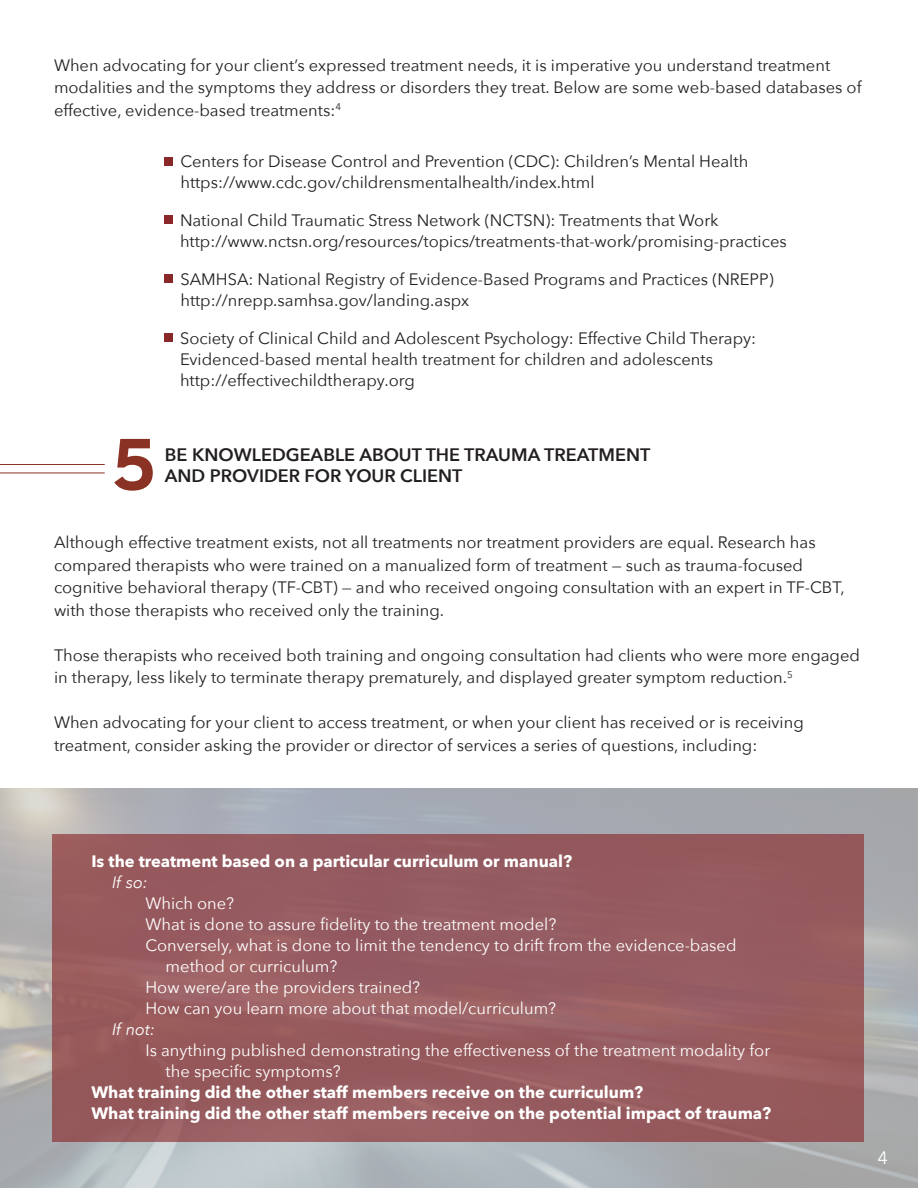
<style>
.page{position:relative;width:918px;height:1188px;background:#fff}
.page>*{position:absolute;margin:0;border:0;box-sizing:border-box;transform-origin:0 0}
.t1{font:700 75px "Clear Sans";color:#8a3223}
.t2{font:600 18px/21.6px "Avenir Next";color:#231f20}
.t3{font:18px "Avenir Next";color:#fff}
.t4{font:16.5px/22.5px "Avenir Next";color:#231f20}
.t5{font:16.5px "Avenir Next";color:#fff}
.t6{font:700 16.5px "Avenir Next";color:#fff}
.t7{font:italic 16.5px "Avenir Next";color:#fff}
</style>
<div class="page">
<div style="left:164px;top:157px;width:9px;height:9px;background:#8a2729"></div>
<div style="left:164px;top:216px;width:9px;height:8px;background:#8a2729"></div>
<div style="left:164px;top:275px;width:9px;height:8px;background:#8a2729"></div>
<div style="left:164px;top:333px;width:9px;height:9px;background:#8a2729"></div>
<hr style="left:0;top:464px;width:105px;height:1px;background:#8a3223">
<hr style="left:0;top:473px;width:105px;height:1px;background:#8a3223">
<svg style="left:0;top:788px;width:918px;height:400px;background:#aeb2b5"></svg>
<div style="left:52px;top:834px;width:812px;height:308px;background:#965b5f"></div>
<p class="t4" style="left:54px;top:53px;width:809px">When advocating for your client’s expressed treatment needs, it is imperative you understand treatment modalities and the symptoms they address or disorders they treat. Below are some web-based databases of effective, evidence-based treatments:<sup>4</sup></p>
<p class="t4" style="left:180px;top:149px;width:569px">Centers for Disease Control and Prevention (CDC): Children’s Mental Health</p>
<p class="t4" style="left:180px;top:170px;width:416px">https://www.cdc.gov/childrensmentalhealth/index.html</p>
<p class="t4" style="left:180px;top:208px;width:540px">National Child Traumatic Stress Network (NCTSN): Treatments that Work</p>
<p class="t4" style="left:180px;top:229px;width:608px">http://www.nctsn.org/resources/topics/treatments-that-work/promising-practices</p>
<p class="t4" style="left:180px;top:267px;width:595px">SAMHSA: National Registry of Evidence-Based Programs and Practices (NREPP)</p>
<p class="t4" style="left:180px;top:288px;width:290px">http://nrepp.samhsa.gov/landing.aspx</p>
<p class="t4" style="left:180px;top:326px;width:578px">Society of Clinical Child and Adolescent Psychology: Effective Child Therapy:</p>
<p class="t4" style="left:180px;top:347px;width:534px">Evidenced-based mental health treatment for children and adolescents</p>
<p class="t4" style="left:180px;top:368px;width:236px">http://effectivechildtherapy.org</p>
<p class="t1" style="left:112px;top:409px;width:46px">5</p>
<p class="t2" style="left:165px;top:443px;width:487px">BE KNOWLEDGEABLE ABOUT THE TRAUMA TREATMENT<br>AND PROVIDER FOR YOUR CLIENT</p>
<p class="t4" style="left:54px;top:531px;width:792px">Although effective treatment exists, not all treatments nor treatment providers are equal. Research has compared therapists who were trained on a manualized form of treatment — such as trauma-focused cognitive behavioral therapy (TF-CBT) — and who received ongoing consultation with an expert in TF-CBT, with those therapists who received only the training.</p>
<p class="t4" style="left:54px;top:643px;width:808px">Those therapists who received both training and ongoing consultation had clients who were more engaged in therapy, less likely to terminate therapy prematurely, and displayed greater symptom reduction.<sup>5</sup></p>
<p class="t4" style="left:54px;top:711px;width:751px">When advocating for your client to access treatment, or when your client has received or is receiving treatment, consider asking the provider or director of services a series of questions, including:</p>
<p class="t6" style="left:91px;top:847px;width:482px">Is the treatment based on a particular curriculum or manual?</p>
<p class="t7" style="left:112px;top:868px;width:37px">If so:</p>
<p class="t5" style="left:145px;top:889px;width:90px">Which one?</p>
<p class="t5" style="left:145px;top:910px;width:412px">What is done to assure fidelity to the treatment model?</p>
<p class="t5" style="left:145px;top:931px;width:593px">Conversely, what is done to limit the tendency to drift from the evidence-based</p>
<p class="t5" style="left:166px;top:952px;width:173px">method or curriculum?</p>
<p class="t5" style="left:145px;top:973px;width:276px">How were/are the providers trained?</p>
<p class="t5" style="left:145px;top:994px;width:412px">How can you learn more about that model/curriculum?</p>
<p class="t7" style="left:112px;top:1015px;width:45px">If not:</p>
<p class="t5" style="left:145px;top:1036px;width:626px">Is anything published demonstrating the effectiveness of the treatment modality for</p>
<p class="t5" style="left:166px;top:1057px;width:176px">the specific symptoms?</p>
<p class="t6" style="left:91px;top:1078px;width:553px">What training did the other staff members receive on the curriculum?</p>
<p class="t6" style="left:91px;top:1099px;width:681px">What training did the other staff members receive on the potential impact of trauma?</p>
<p class="t3" style="left:878px;top:1143px;width:12px">4</p>
</div>
